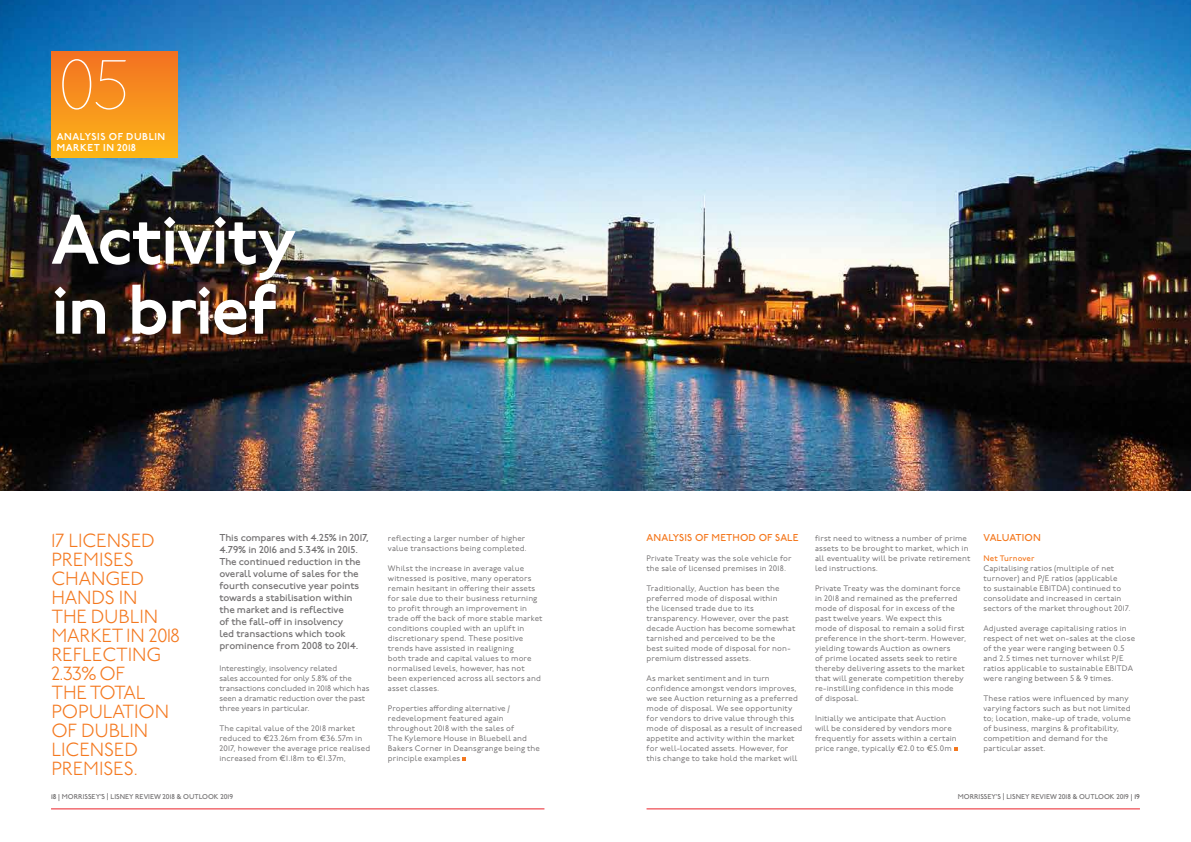
<style>
.page{position:relative;width:1191px;height:842px;background:#fff}
.page>*{position:absolute;margin:0;border:0;box-sizing:border-box;transform-origin:0 0}
.t1{font:600 70px/70px "P22 Underground";letter-spacing:-.025em;color:#fff}
.t2{font:100 69.1px "P22 Underground";color:#fff}
.t3{font:300 19px/19px "P22 Underground";letter-spacing:-.01em;color:#f47920}
.t4{font:500 10px/12px "P22 Underground";letter-spacing:-.01em;color:#737172}
.t5{font:600 10px/11px "P22 Underground";letter-spacing:.055em;color:#fff}
.t6{font:500 10px "P22 Underground";letter-spacing:.015em;color:#f47920}
.t7{font:500 10px "P22 Underground";letter-spacing:-.005em;color:#f47920}
.t8{font:8px/10px "P22 Underground";letter-spacing:.015em;color:#737172}
.t9{font:8px/10px "P22 Underground";letter-spacing:-.005em;color:#737172}
.t10{font:500 8px "P22 Underground";letter-spacing:.02em;color:#f47920}
.t11{font:500 7px "P22 Underground";color:#737172}
.s1{font-weight:600}
</style>
<div class="page">
<hr style="left:51px;top:808px;width:493px;height:1px;background:#eb212a">
<hr style="left:646px;top:808px;width:494px;height:1px;background:#eb212a">
<img style="left:0;top:0;width:1191px;height:490px">
<svg style="left:462px;top:757px;width:4px;height:4px"></svg>
<svg style="left:954px;top:747px;width:4px;height:4px"></svg>
<div style="left:51px;top:51px;width:127px;height:106px;background:linear-gradient(to bottom,#f37023,#fcb517)"></div>
<h2 class="t2" style="left:57px;top:47px;width:74px">05</h2>
<p class="t5" style="left:57px;top:131px;width:110px">ANALYSIS OF DUBLIN<br>MARKET IN 2018</p>
<h1 class="t1" style="left:51px;top:208px;width:247px">Activity in brief</h1>
<h3 class="t3" style="left:51px;top:532px;width:131px">17 LICENSED<br>PREMISES<br>CHANGED<br>HANDS IN<br>THE DUBLIN<br>MARKET IN 2018<br>REFLECTING<br>2.33% OF<br>THE TOTAL<br>POPULATION<br>OF DUBLIN<br>LICENSED<br>PREMISES.</h3>
<p class="t4" style="left:219px;top:532px;width:151px">This compares with 4.25% in 2017,<br>4.79% in 2016 and 5.34% in 2015.<br>The continued reduction in the overall volume of sales for the fourth consecutive year points towards a stabilisation within the market and is reflective<br>of the fall-off in insolvency<br>led transactions which took prominence from 2008 to 2014.</p>
<p class="t9" style="left:219px;top:664px;width:152px">Interestingly, insolvency related<br>sales accounted for only 5.8% of the transactions concluded in 2018 which has seen a dramatic reduction over the past three years in particular.</p>
<p class="t8" style="left:219px;top:724px;width:152px">The capital value of the 2018 market reduced to €23.26m from €36.57m in 2017, however the average price realised increased from €1.18m to €1.37m,</p>
<p class="t8" style="left:388px;top:534px;width:140px">reflecting a larger number of higher value transactions being completed.</p>
<p class="t8" style="left:388px;top:564px;width:156px">Whilst the increase in average value witnessed is positive, many operators remain hesitant in offering their assets for sale due to their business returning to profit through an improvement in trade off the back of more stable market conditions coupled with an uplift in discretionary spend. These positive trends have assisted in realigning<br>both trade and capital values to more normalised levels, however, has not been experienced across all sectors and asset classes.</p>
<p class="t8" style="left:388px;top:704px;width:153px">Properties affording alternative / redevelopment featured again throughout 2018 with the sales of<br>The Kylemore House in Bluebell and<br>Bakers Corner in Deansgrange being the principle examples</p>
<p class="t6" style="left:646px;top:532px;width:153px">ANALYSIS OF METHOD OF SALE</p>
<p class="t8" style="left:646px;top:554px;width:147px">Private Treaty was the sole vehicle for the sale of licensed premises in 2018.</p>
<p class="t8" style="left:646px;top:584px;width:150px">Traditionally, Auction has been the preferred mode of disposal within<br>the licensed trade due to its transparency. However, over the past decade Auction has become somewhat tarnished and perceived to be the<br>best suited mode of disposal for non&shy;premium distressed assets.</p>
<p class="t8" style="left:646px;top:674px;width:157px">As market sentiment and in turn confidence amongst vendors improves, we see Auction returning as a preferred mode of disposal. We see opportunity for vendors to drive value through this mode of disposal as a result of increased appetite and activity within the market for well-located assets. However, for this change to take hold the market will</p>
<p class="t8" style="left:815px;top:534px;width:157px">first need to witness a number of prime assets to be brought to market, which in all eventuality will be private retirement led instructions.</p>
<p class="t8" style="left:815px;top:584px;width:153px">Private Treaty was the dominant force in 2018 and remained as the preferred mode of disposal for in excess of the past twelve years. We expect this<br>mode of disposal to remain a solid first preference in the short-term. However, yielding towards Auction as owners<br>of prime located assets seek to retire thereby delivering assets to the market that will generate competition thereby re-instilling confidence in this mode<br>of disposal.</p>
<p class="t8" style="left:815px;top:714px;width:143px">Initially we anticipate that Auction will be considered by vendors more frequently for assets within a certain price range, typically €2.0 to €5.0m</p>
<p class="t7" style="left:983px;top:532px;width:59px">VALUATION</p>
<p class="t10" style="left:983px;top:554px;width:53px">Net Turnover</p>
<p class="t8" style="left:983px;top:564px;width:149px">Capitalising ratios (multiple of net turnover) and P/E ratios (applicable<br>to sustainable EBITDA) continued to consolidate and increased in certain sectors of the market throughout 2017.</p>
<p class="t8" style="left:983px;top:624px;width:153px">Adjusted average capitalising ratios in respect of net wet on-sales at the close of the year were ranging between 0.5 and 2.5 times net turnover whilst P/E ratios applicable to sustainable EBITDA were ranging between 5 &amp; 9 times.</p>
<p class="t8" style="left:983px;top:694px;width:149px">These ratios were influenced by many varying factors such as but not limited to; location, make-up of trade, volume of business, margins &amp; profitability, competition and demand for the particular asset.</p>
<p class="t11" style="left:51px;top:793px;width:183px"><span class="s1">18</span> | MORRISSEY’S | LISNEY REVIEW 2018 &amp; OUTLOOK 2019</p>
<p class="t11" style="left:958px;top:793px;width:184px">MORRISSEY’S | LISNEY REVIEW 2018 &amp; OUTLOOK 2019 | <span class="s1">19</span></p>
</div>
